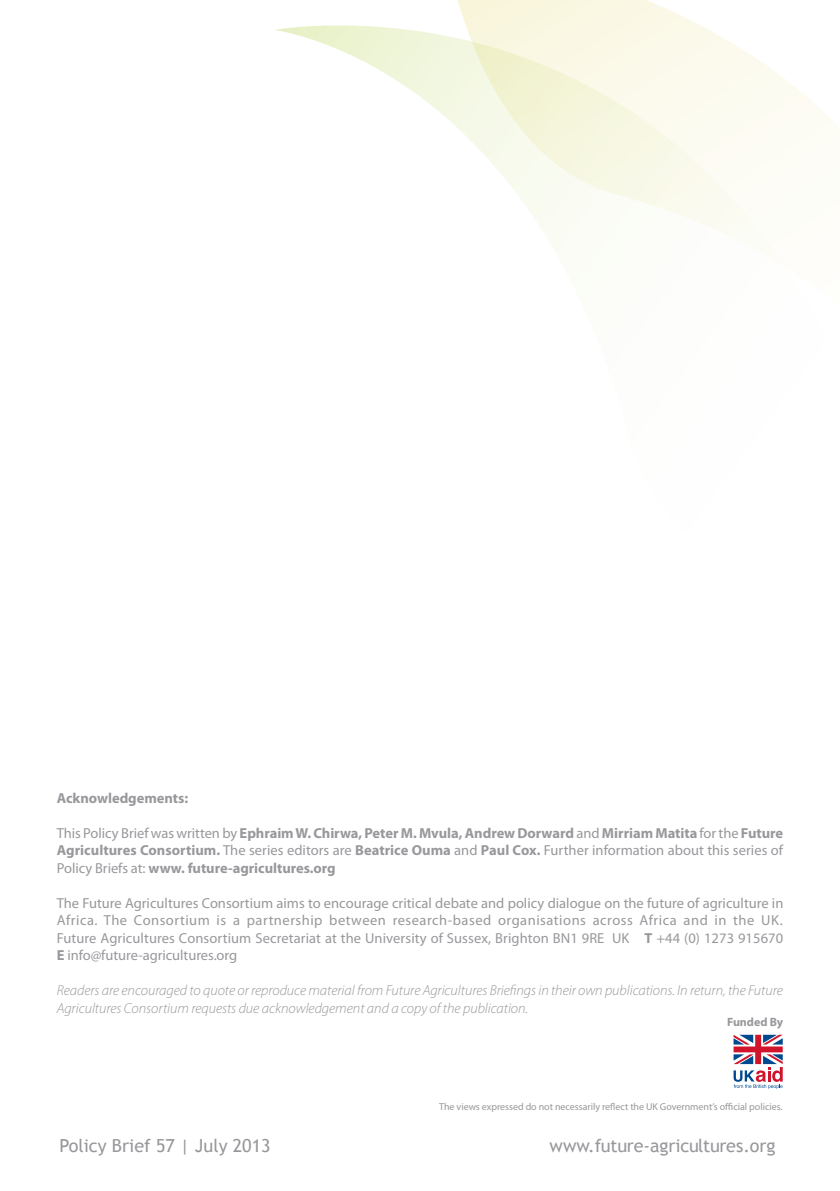
<style>
.page{position:relative;width:840px;height:1191px;background:#fff}
.page>*{position:absolute;margin:0;border:0;box-sizing:border-box;transform-origin:0 0}
.t1{font:18px "Trebuchet MS";color:#98989c}
.t2{font:14.4px/17.6px "Myriad Pro";color:#98989c;text-align:justify}
.t3{font:700 14.4px/17.6px "Myriad Pro";letter-spacing:-.005em;color:#98989c;text-align:justify}
.t4{font:italic 300 14.4px/17.6px "Myriad Pro";letter-spacing:-.005em;color:#98989c}
.t5{font:700 12px "Myriad Pro";letter-spacing:-.005em;color:#98989c}
.t6{font:10px "Myriad Pro";letter-spacing:-.005em;color:#98989c}
.s1{font-weight:400}
.s2{font-weight:700}
</style>
<div class="page">
<img style="left:275px;top:22px;width:564px;height:382px">
<svg style="left:733px;top:1034px;width:49px;height:55px"></svg>
<p class="t3" style="left:57px;top:788px;width:133px">Acknowledgements:</p>
<p class="t3" style="left:57px;top:823px;width:727px"><span class="s1">This Policy Brief was written by</span> Ephraim W. Chirwa, Peter M. Mvula, Andrew Dorward <span class="s1">and</span> Mirriam Matita <span class="s1">for the</span> Future Agricultures Consortium. <span class="s1">The series editors are</span> Beatrice Ouma <span class="s1">and</span> Paul Cox. <span class="s1">Further information about this series of Policy Briefs at:</span> www. future-agricultures.org</p>
<p class="t2" style="left:57px;top:893px;width:727px">The Future Agricultures Consortium aims to encourage critical debate and policy dialogue on the future of agriculture in Africa. The Consortium is a partnership between research-based organisations across Africa and in the UK.<br>Future Agricultures Consortium Secretariat at the University of Sussex, Brighton BN1 9RE UK <span class="s2">T</span> +44 (0) 1273 915670<br><span class="s2">E</span> info@future-agricultures.org</p>
<p class="t4" style="left:57px;top:982px;width:727px">Readers are encouraged to quote or reproduce material from Future Agricultures Briefings in their own publications. In return, the Future<br>Agricultures Consortium requests due acknowledgement and a copy of the publication.</p>
<p class="t5" style="left:726px;top:1014px;width:58px">Funded By</p>
<p class="t6" style="left:439px;top:1100px;width:345px">The views expressed do not necessarily reflect the UK Government’s official policies.</p>
<p class="t1" style="left:60px;top:1135px;width:212px">Policy Brief 57 | July 2013</p>
<p class="t1" style="left:549px;top:1135px;width:227px">www.future-agricultures.org</p>
</div>
